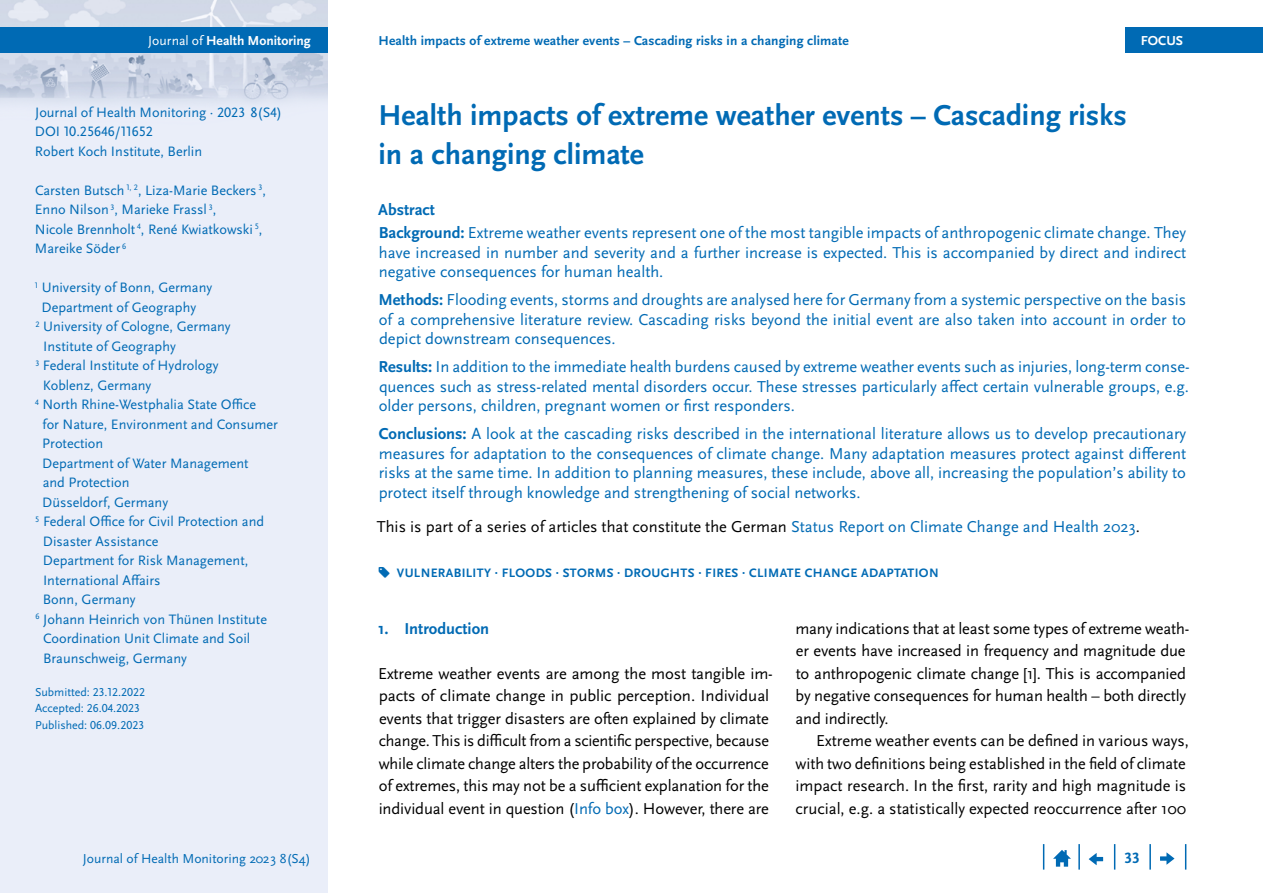
<style>
.page{position:relative;width:1263px;height:893px;background:#fff}
.page>*{position:absolute;margin:0;border:0;box-sizing:border-box;transform-origin:0 0}
.H1-02-Artikeltitel{font:700 30px/39px "Scala Sans Pro";color:#006ab4}
.P-Abstract-Struktur{font:16.5px/19.5px "Scala Sans Pro";color:#006ab4;text-align:justify}
.P-12_15_Standard{font:16.5px/22.5px "Scala Sans Pro";letter-spacing:-.01em;color:#000}
.P-12_15_Standard-Einzug{font:16.5px/22.5px "Scala Sans Pro";color:#000}
.H2-01-Num-solo{font:700 16.5px "Scala Sans Pro";color:#006ab4}
.H2-00-Abstract-Struktur{font:700 16.5px "Scala Sans Pro";color:#006ab4}
.t1{font:700 15.75px "Scala Sans Pro";color:#006ab4}
.P-Autoren_9_5_13{font:14.25px/19.5px "Scala Sans Pro";color:#006ab4}
.P-Ausgabe_DOI{font:14.25px "Scala Sans Pro";color:#006ab4}
.t2{font:13.65px "Scala Sans Pro";color:#006ab4}
.t3{font:700 13.65px "Scala Sans Pro";color:#fff}
.t4{font:700 13.5px "Scala Sans Pro";letter-spacing:.01em;color:#006ab4}
.P-Keywords{font:700 12.75px "Scala Sans Pro";letter-spacing:.03em;color:#006ab4}
.P-Daten_8_11{font:12px "Scala Sans Pro";color:#006ab4}
.s1{font-weight:400}
.s2{font-weight:700}
.s3{color:#006ab4}
</style>
<div class="page">
<div style="left:0;top:0;width:327px;height:893px;background:#eaeef9"></div>
<svg style="left:1185px;top:844px;width:1px;height:26px"></svg>
<hr style="left:1149px;top:844px;width:2px;height:26px;background:#006ab4">
<svg style="left:1114px;top:844px;width:1px;height:26px"></svg>
<hr style="left:1078px;top:844px;width:2px;height:26px;background:#006ab4">
<svg style="left:1043px;top:844px;width:1px;height:26px"></svg>
<div style="left:1126px;top:28px;width:137px;height:25px;background:#006ab4"></div>
<img style="left:0;top:0;width:327px;height:104px">
<div style="left:0;top:28px;width:327px;height:25px;background:#006ab4"></div>
<svg style="left:1053px;top:850px;width:18px;height:17px"></svg>
<svg style="left:1089px;top:853px;width:14px;height:12px"></svg>
<svg style="left:1160px;top:852px;width:14px;height:13px"></svg>
<p class="t3" style="left:148px;top:33px;width:164px"><span class="s1">Journal of</span> Health Monitoring</p>
<p class="t4" style="left:378px;top:33px;width:472px">Health impacts of extreme weather events – Cascading risks in a changing climate</p>
<p class="t3" style="left:1141px;top:33px;width:44px">FOCUS</p>
<p class="P-Ausgabe_DOI" style="left:35px;top:104px;width:248px">Journal of Health Monitoring · 2023 8(S4)</p>
<p class="P-Ausgabe_DOI" style="left:35px;top:123px;width:120px">DOI 10.25646/11652</p>
<p class="P-Ausgabe_DOI" style="left:35px;top:143px;width:169px">Robert Koch Institute, Berlin</p>
<p class="P-Autoren_9_5_13" style="left:35px;top:180px;width:233px">Carsten Butsch <sup>1,</sup> <sup>2</sup>, Liza-Marie Beckers <sup>3</sup>,<br>Enno Nilson <sup>3</sup>, Marieke Frassl <sup>3</sup>,<br>Nicole Brennholt <sup>4</sup>, René Kwiatkowski <sup>5</sup>,<br>Mareike Söder <sup>6</sup></p>
<p class="P-Autoren_9_5_13" style="left:42px;top:278px;width:172px;text-indent:-7px"><sup>1</sup> University of Bonn, Germany<br>Department of Geography</p>
<p class="P-Autoren_9_5_13" style="left:43px;top:317px;width:189px;text-indent:-8px"><sup>2</sup> University of Cologne, Germany<br>Institute of Geography</p>
<p class="P-Autoren_9_5_13" style="left:43px;top:356px;width:177px;text-indent:-7px"><sup>3</sup> Federal Institute of Hydrology<br>Koblenz, Germany</p>
<p class="P-Autoren_9_5_13" style="left:42px;top:395px;width:237px;text-indent:-7px"><sup>4</sup> North Rhine-Westphalia State Office<br>for Nature, Environment and Consumer<br>Protection<br>Department of Water Management<br>and Protection<br>Düsseldorf, Germany</p>
<p class="P-Autoren_9_5_13" style="left:43px;top:512px;width:223px;text-indent:-8px"><sup>5</sup> Federal Office for Civil Protection and<br>Disaster Assistance<br>Department for Risk Management,<br>International Affairs<br>Bonn, Germany</p>
<p class="P-Autoren_9_5_13" style="left:43px;top:609px;width:225px;text-indent:-8px"><sup>6</sup> Johann Heinrich von Thünen Institute<br>Coordination Unit Climate and Soil<br>Braunschweig, Germany</p>
<p class="P-Daten_8_11" style="left:35px;top:685px;width:112px">Submitted: 23.12.2022</p>
<p class="P-Daten_8_11" style="left:35px;top:701px;width:106px">Accepted: 26.04.2023</p>
<p class="P-Daten_8_11" style="left:35px;top:718px;width:110px">Published: 06.09.2023</p>
<h1 class="H1-02-Artikeltitel" style="left:378px;top:96px;width:750px">Health impacts of extreme weather events – Cascading risks in a changing climate</h1>
<h2 class="H2-00-Abstract-Struktur" style="left:378px;top:200px;width:58px">Abstract</h2>
<p class="P-Abstract-Struktur" style="left:379px;top:223px;width:809px"><span class="s2">Background:</span> Extreme weather events represent one of the most tangible impacts of anthropogenic climate change. They have increased in number and severity and a further increase is expected. This is accompanied by direct and indirect negative consequences for human health.</p>
<p class="P-Abstract-Struktur" style="left:378px;top:290px;width:809px"><span class="s2">Methods:</span> Flooding events, storms and droughts are analysed here for Germany from a systemic perspective on the basis of a comprehensive literature review. Cascading risks beyond the initial event are also taken into account in order to depict downstream consequences.</p>
<p class="P-Abstract-Struktur" style="left:379px;top:357px;width:812px"><span class="s2">Results:</span> In addition to the immediate health burdens caused by extreme weather events such as injuries, long-term conse&shy;quences such as stress-related mental disorders occur. These stresses particularly affect certain vulnerable groups, e.g. older persons, children, pregnant women or first responders.</p>
<p class="P-Abstract-Struktur" style="left:379px;top:424px;width:809px"><span class="s2">Conclusions:</span> A look at the cascading risks described in the international literature allows us to develop precautionary measures for adaptation to the consequences of climate change. Many adaptation measures protect against different risks at the same time. In addition to planning measures, these include, above all, increasing the population’s ability to protect itself through knowledge and strengthening of social networks.</p>
<p class="P-12_15_Standard" style="left:377px;top:516px;width:765px">This is part of a series of articles that constitute the German <span class="s3">Status Report on Climate Change and Health 2023</span>.</p>
<p class="P-Keywords" style="left:397px;top:566px;width:543px">VULNERABILITY · FLOODS · STORMS · DROUGHTS · FIRES · CLIMATE CHANGE ADAPTATION</p>
<h2 class="H2-01-Num-solo" style="left:378px;top:618px;width:113px">1. Introduction</h2>
<p class="P-12_15_Standard" style="left:378px;top:662px;width:396px">Extreme weather events are among the most tangible im&shy;pacts of climate change in public perception. Individual events that trigger disasters are often explained by climate change. This is difficult from a scientific perspective, because while climate change alters the probability of the occurrence of extremes, this may not be a sufficient explanation for the individual event in question (<span class="s3">Info box</span>). However, there are</p>
<p class="P-12_15_Standard" style="left:795px;top:617px;width:396px">many indications that at least some types of extreme weath&shy;er events have increased in frequency and magnitude due to anthropogenic climate change [1]. This is accompanied by negative consequences for human health – both directly and indirectly.</p>
<p class="P-12_15_Standard-Einzug" style="left:795px;top:729px;width:395px;text-indent:21px">Extreme weather events can be defined in various ways, with two definitions being established in the field of climate impact research. In the first, rarity and high magnitude is crucial, e.g. a statistically expected reoccurrence after 100</p>
<p class="t2" style="left:83px;top:850px;width:229px">Journal of Health Monitoring 2023 8(S4)</p>
<p class="t1" style="left:1124px;top:849px;width:17px">33</p>
</div>
